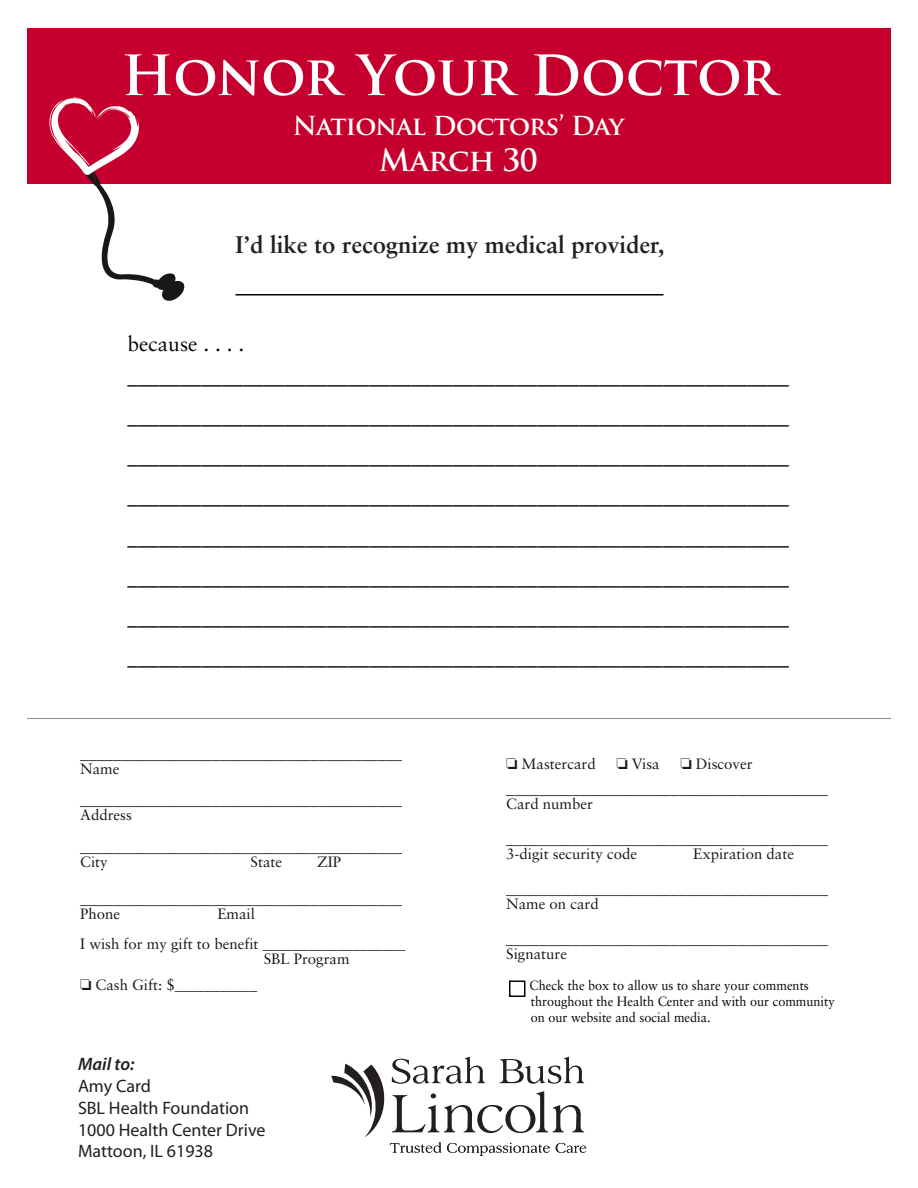
<style>
.page{position:relative;width:918px;height:1188px;background:#fff}
.page>*{position:absolute;margin:0;border:0;box-sizing:border-box;transform-origin:0 0}
.t1{font:700 54px "Trajan Pro";letter-spacing:-.01em;color:#fff}
.t2{font:700 30px "Trajan Pro";letter-spacing:-.02em;color:#fff}
.t3{font:700 25.5px "Trajan Pro";letter-spacing:-.025em;color:#fff}
.t4{font:700 24px "Sabon";color:#231f20}
.t5{font:21px/40.2px "Sabon";color:#050504}
.t6{font:18px/21.6px "Myriad Pro";color:#231f20}
.t7{font:italic 600 18px "Myriad Pro";color:#231f20}
.t8{font:16.5px "Sabon";color:#1a1918}
.t9{font:15px/30px "Sabon";color:#1a1918}
.t10{font:13.5px/16.2px "Sabon";color:#050504;scale:.94 1}
</style>
<div class="page">
<div style="left:27px;top:28px;width:864px;height:156px;background:#c5002e"></div>
<svg style="left:49px;top:97px;width:136px;height:204px"></svg>
<hr style="left:236px;top:294px;width:427px;height:2px;background:#050504">
<div style="left:509px;top:981px;width:16px;height:16px;background:#fff;border:2px solid #050504"></div>
<svg style="left:331px;top:1057px;width:255px;height:99px"></svg>
<hr style="left:27px;top:718px;width:864px;height:1px;background:#939598">
<h1 class="t1" style="left:121px;top:42px;width:657px">Honor Your Doctor</h1>
<p class="t3" style="left:293px;top:110px;width:333px">National Doctors’ Day</p>
<h2 class="t2" style="left:379px;top:141px;width:160px">March 30</h2>
<p class="t4" style="left:236px;top:230px;width:430px">I’d like to recognize my medical provider,</p>
<p class="t5" style="left:128px;top:323px;width:663px">because . . . . ––––––––––––––––––––––––––––––––––––––––––––––––––––––––––––––– ––––––––––––––––––––––––––––––––––––––––––––––––––––––––––––––– ––––––––––––––––––––––––––––––––––––––––––––––––––––––––––––––– ––––––––––––––––––––––––––––––––––––––––––––––––––––––––––––––– ––––––––––––––––––––––––––––––––––––––––––––––––––––––––––––––– ––––––––––––––––––––––––––––––––––––––––––––––––––––––––––––––– ––––––––––––––––––––––––––––––––––––––––––––––––––––––––––––––– –––––––––––––––––––––––––––––––––––––––––––––––––––––––––––––––</p>
<p class="t8" style="left:80px;top:743px;width:323px">_______________________________________</p>
<p class="t9" style="left:80px;top:753px;width:41px">Name</p>
<p class="t8" style="left:80px;top:790px;width:323px">_______________________________________</p>
<p class="t9" style="left:80px;top:800px;width:53px">Address</p>
<p class="t8" style="left:80px;top:837px;width:323px">_______________________________________</p>
<p class="t9" style="left:80px;top:847px;width:29px">City</p>
<p class="t9" style="left:251px;top:847px;width:33px">State</p>
<p class="t9" style="left:317px;top:847px;width:26px">ZIP</p>
<p class="t8" style="left:80px;top:888px;width:323px">_______________________________________</p>
<p class="t9" style="left:80px;top:899px;width:42px">Phone</p>
<p class="t9" style="left:80px;top:899px;width:326px;text-indent:137px">Email<br>I wish for my gift to benefit ___________________</p>
<p class="t9" style="left:264px;top:944px;width:87px">SBL Program</p>
<p class="t9" style="left:80px;top:969px;width:179px">❏ Cash Gift: $___________</p>
<p class="t7" style="left:78px;top:1053px;width:58px">Mail to:</p>
<p class="t6" style="left:78px;top:1075px;width:189px">Amy Card<br>SBL Health Foundation<br>1000 Health Center Drive<br>Mattoon, IL 61938</p>
<p class="t9" style="left:506px;top:748px;width:91px">❏ Mastercard</p>
<p class="t9" style="left:617px;top:748px;width:45px">❏ Visa</p>
<p class="t9" style="left:681px;top:748px;width:73px">❏ Discover</p>
<p class="t8" style="left:506px;top:779px;width:323px">_______________________________________</p>
<p class="t9" style="left:506px;top:789px;width:88px">Card number</p>
<p class="t8" style="left:506px;top:829px;width:323px">_______________________________________</p>
<p class="t9" style="left:506px;top:839px;width:132px">3-digit security code</p>
<p class="t9" style="left:693px;top:839px;width:102px">Expiration date</p>
<p class="t8" style="left:506px;top:878px;width:323px">_______________________________________</p>
<p class="t9" style="left:506px;top:889px;width:94px">Name on card</p>
<p class="t8" style="left:506px;top:928px;width:323px">_______________________________________</p>
<p class="t9" style="left:506px;top:939px;width:62px">Signature</p>
<p class="t10" style="left:530px;top:977px;width:326px">Check the box to allow us to share your comments throughout the Health Center and with our community on our website and social media.</p>
</div>
